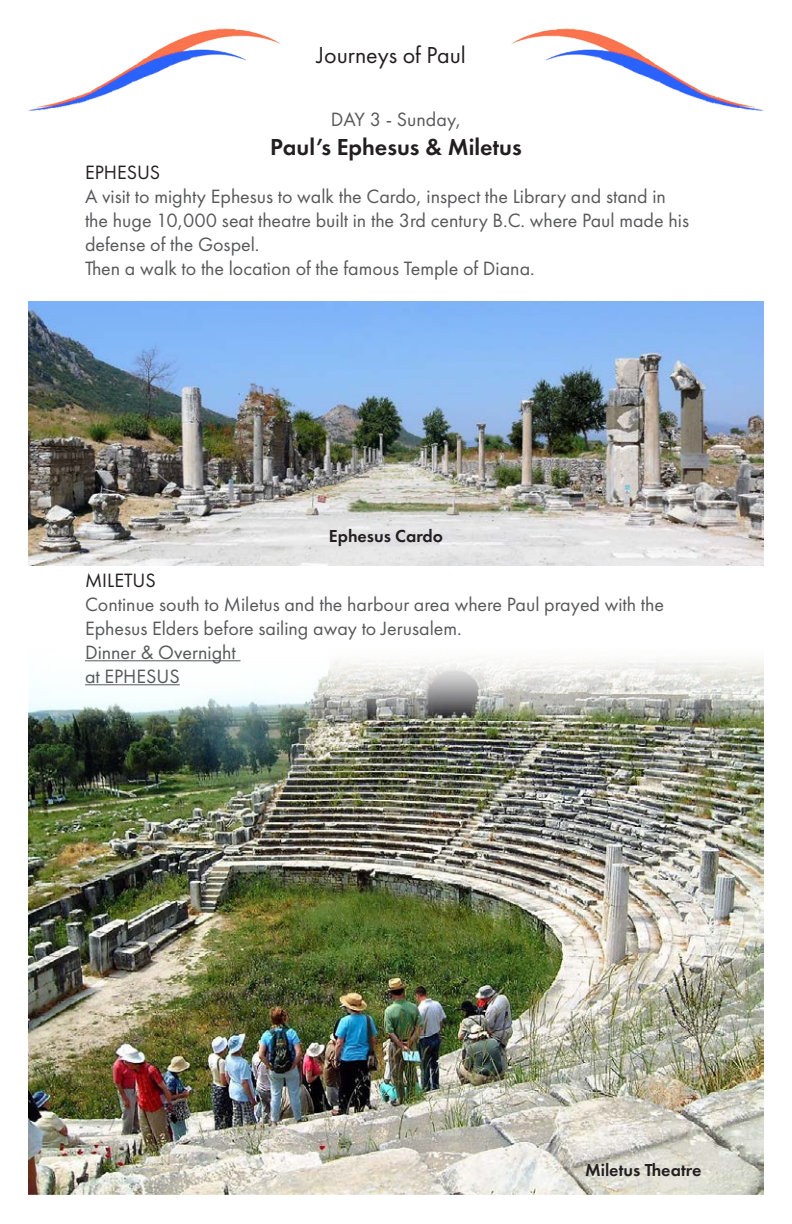
<style>
.page{position:relative;width:792px;height:1224px;background:#fff}
.page>*{position:absolute;margin:0;border:0;box-sizing:border-box;transform-origin:0 0}
.t1{font:600 24px "Futura PT";color:#231f20}
.t2{font:24px "Futura PT";color:#231f20}
.t3{font:20px/24px "Futura PT";color:#57585a}
.t4{font:20px "Futura PT";color:#231f20}
.t5{font:600 18px "Futura PT";color:#231f20}
</style>
<div class="page">
<img style="left:28px;top:659px;width:736px;height:535px">
<img style="left:28px;top:28px;width:252px;height:83px">
<img style="left:512px;top:28px;width:252px;height:83px">
<hr style="left:85px;top:660px;width:156px;height:1px;background:#57585a">
<hr style="left:85px;top:684px;width:95px;height:1px;background:#57585a">
<img style="left:28px;top:301px;width:736px;height:265px">
<p class="t2" style="left:317px;top:40px;width:151px">Journeys of Paul</p>
<p class="t3" style="left:331px;top:107px;width:132px">DAY 3 - Sunday,</p>
<p class="t1" style="left:270px;top:132px;width:253px">Paul’s Ephesus &amp; Miletus</p>
<p class="t4" style="left:85px;top:160px;width:77px">EPHESUS</p>
<p class="t3" style="left:85px;top:184px;width:606px">A visit to mighty Ephesus to walk the Cardo, inspect the Library and stand in the huge 10,000 seat theatre built in the 3rd century B.C. where Paul made his defense of the Gospel.</p>
<p class="t3" style="left:85px;top:256px;width:451px">Then a walk to the location of the famous Temple of Diana.</p>
<p class="t5" style="left:329px;top:525px;width:116px">Ephesus Cardo</p>
<p class="t4" style="left:85px;top:568px;width:72px">MILETUS</p>
<p class="t3" style="left:85px;top:592px;width:581px">Continue south to Miletus and the harbour area where Paul prayed with the<br>Ephesus Elders before sailing away to Jerusalem.</p>
<p class="t3" style="left:85px;top:640px;width:152px">Dinner &amp; Overnight</p>
<p class="t3" style="left:85px;top:664px;width:96px">at EPHESUS</p>
<p class="t5" style="left:585px;top:1159px;width:118px">Miletus Theatre</p>
</div>
